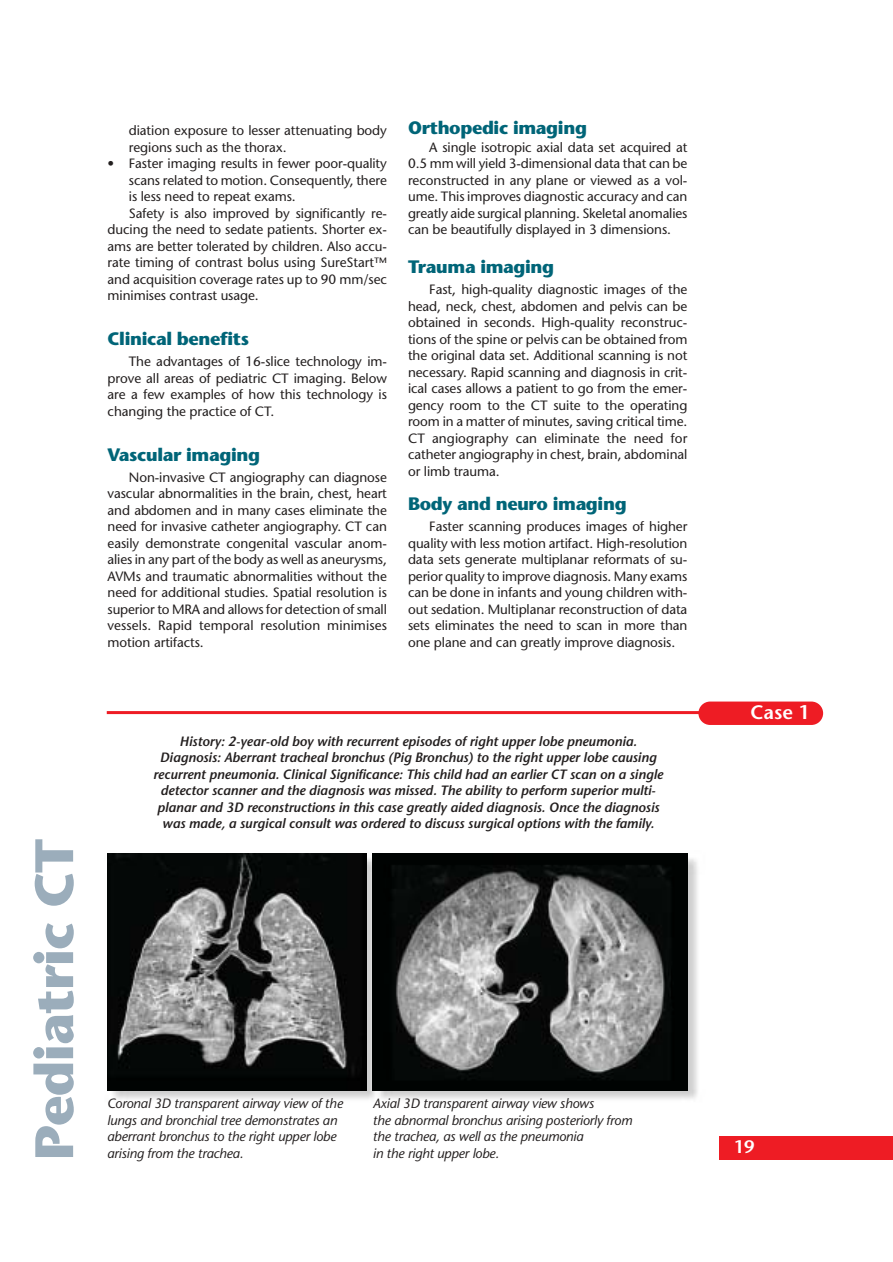
<style>
.page{position:relative;width:893px;height:1262px;background:#fff}
.page>*{position:absolute;margin:0;border:0;box-sizing:border-box;transform-origin:0 0}
.t1{font:700 54px "Stone Sans";letter-spacing:-.02em;color:#9badbb}
.t2{font:600 19.5px "Stone Sans";color:#fff}
.t3{font:700 18px "Stone Sans";letter-spacing:-.02em;color:#006578}
.t4{font:600 18px "Stone Sans";color:#fff}
.t5{font:13.5px/16.5px "Stone Sans";letter-spacing:-.005em;color:#231f1f;text-align:justify}
.t6{font:italic 600 13.5px/16.5px "Stone Sans";letter-spacing:-.005em;color:#231f1f;text-align:center}
.t7{font:italic 13.5px/16.5px "Stone Sans";letter-spacing:-.01em;color:#231f1f}
</style>
<div class="page">
<img style="left:107px;top:853px;width:591px;height:247px">
<div style="left:719px;top:1136px;width:173px;height:23px;background:#ee1c24"></div>
<img style="left:107px;top:853px;width:259px;height:237px">
<img style="left:373px;top:853px;width:314px;height:237px">
<hr style="left:107px;top:711px;width:699px;height:3px;background:#ee1c24">
<div style="left:698px;top:701px;width:125px;height:24px;background:#ee1c24;border-radius:12px"></div>
<p class="t5" style="left:129px;top:123px;width:259px">diation exposure to lesser attenuating body regions such as the thorax.</p>
<p class="t5" style="left:108px;top:156px;width:281px">• Faster imaging results in fewer poor-quality</p>
<p class="t5" style="left:129px;top:173px;width:259px">scans related to motion. Consequently, there</p>
<p class="t5" style="left:129px;top:189px;width:168px">is less need to repeat exams.</p>
<p class="t5" style="left:129px;top:206px;width:259px">Safety is also improved by significantly re-</p>
<p class="t5" style="left:108px;top:222px;width:281px">ducing the need to sedate patients. Shorter ex-</p>
<p class="t5" style="left:108px;top:239px;width:281px">ams are better tolerated by children. Also accu-</p>
<p class="t5" style="left:108px;top:255px;width:281px">rate timing of contrast bolus using SureStart™</p>
<p class="t5" style="left:108px;top:272px;width:281px">and acquisition coverage rates up to 90 mm/sec</p>
<p class="t5" style="left:108px;top:288px;width:153px">minimises contrast usage.</p>
<h3 class="t3" style="left:108px;top:332px;width:143px">Clinical benefits</h3>
<p class="t5" style="left:108px;top:354px;width:281px;text-indent:21px">The advantages of 16-slice technology im&shy;prove all areas of pediatric CT imaging. Below are a few examples of how this technology is changing the practice of CT.</p>
<h3 class="t3" style="left:108px;top:447px;width:154px">Vascular imaging</h3>
<p class="t5" style="left:108px;top:470px;width:281px;text-indent:21px">Non-invasive CT angiography can diagnose vascular abnormalities in the brain, chest, heart and abdomen and in many cases eliminate the need for invasive catheter angiography. CT can easily demonstrate congenital vascular anom&shy;alies in any part of the body as well as aneurysms, AVMs and traumatic abnormalities without the need for additional studies. Spatial resolution is superior to MRA and allows for detection of small vessels. Rapid temporal resolution minimises motion artifacts.</p>
<h3 class="t3" style="left:408px;top:121px;width:180px">Orthopedic imaging</h3>
<p class="t5" style="left:408px;top:140px;width:281px;text-indent:21px">A single isotropic axial data set acquired at 0.5 mm will yield 3-dimensional data that can be reconstructed in any plane or viewed as a vol&shy;ume. This improves diagnostic accuracy and can greatly aide surgical planning. Skeletal anomalies can be beautifully displayed in 3 dimensions.</p>
<h3 class="t3" style="left:408px;top:260px;width:148px">Trauma imaging</h3>
<p class="t5" style="left:408px;top:282px;width:281px;text-indent:21px">Fast, high-quality diagnostic images of the head, neck, chest, abdomen and pelvis can be obtained in seconds. High-quality reconstruc&shy;tions of the spine or pelvis can be obtained from the original data set. Additional scanning is not necessary. Rapid scanning and diagnosis in crit&shy;ical cases allows a patient to go from the emer&shy;gency room to the CT suite to the operating room in a matter of minutes, saving critical time.<br>CT angiography can eliminate the need for catheter angiography in chest, brain, abdominal or limb trauma.</p>
<h3 class="t3" style="left:408px;top:497px;width:220px">Body and neuro imaging</h3>
<p class="t5" style="left:408px;top:519px;width:281px;text-indent:21px">Faster scanning produces images of higher quality with less motion artifact. High-resolution data sets generate multiplanar reformats of su&shy;perior quality to improve diagnosis. Many exams can be done in infants and young children with&shy;out sedation. Multiplanar reconstruction of data sets eliminates the need to scan in more than one plane and can greatly improve diagnosis.</p>
<h1 class="t1" style="left:33px;top:1160px;width:323px;rotate:-90deg">Pediatric CT</h1>
<p class="t6" style="left:153px;top:734px;width:511px">History: 2-year-old boy with recurrent episodes of right upper lobe pneumonia.<br>Diagnosis: Aberrant tracheal bronchus (Pig Bronchus) to the right upper lobe causing recurrent pneumonia. Clinical Significance: This child had an earlier CT scan on a single detector scanner and the diagnosis was missed. The ability to perform superior multi&shy;planar and 3D reconstructions in this case greatly aided diagnosis. Once the diagnosis was made, a surgical consult was ordered to discuss surgical options with the family.</p>
<p class="t7" style="left:107px;top:1097px;width:237px">Coronal 3D transparent airway view of the lungs and bronchial tree demonstrates an aberrant bronchus to the right upper lobe arising from the trachea.</p>
<p class="t7" style="left:373px;top:1097px;width:261px">Axial 3D transparent airway view shows<br>the abnormal bronchus arising posteriorly from the trachea, as well as the pneumonia<br>in the right upper lobe.</p>
<h2 class="t2" style="left:750px;top:704px;width:61px">Case 1</h2>
<h3 class="t4" style="left:733px;top:1140px;width:22px">19</h3>
</div>
